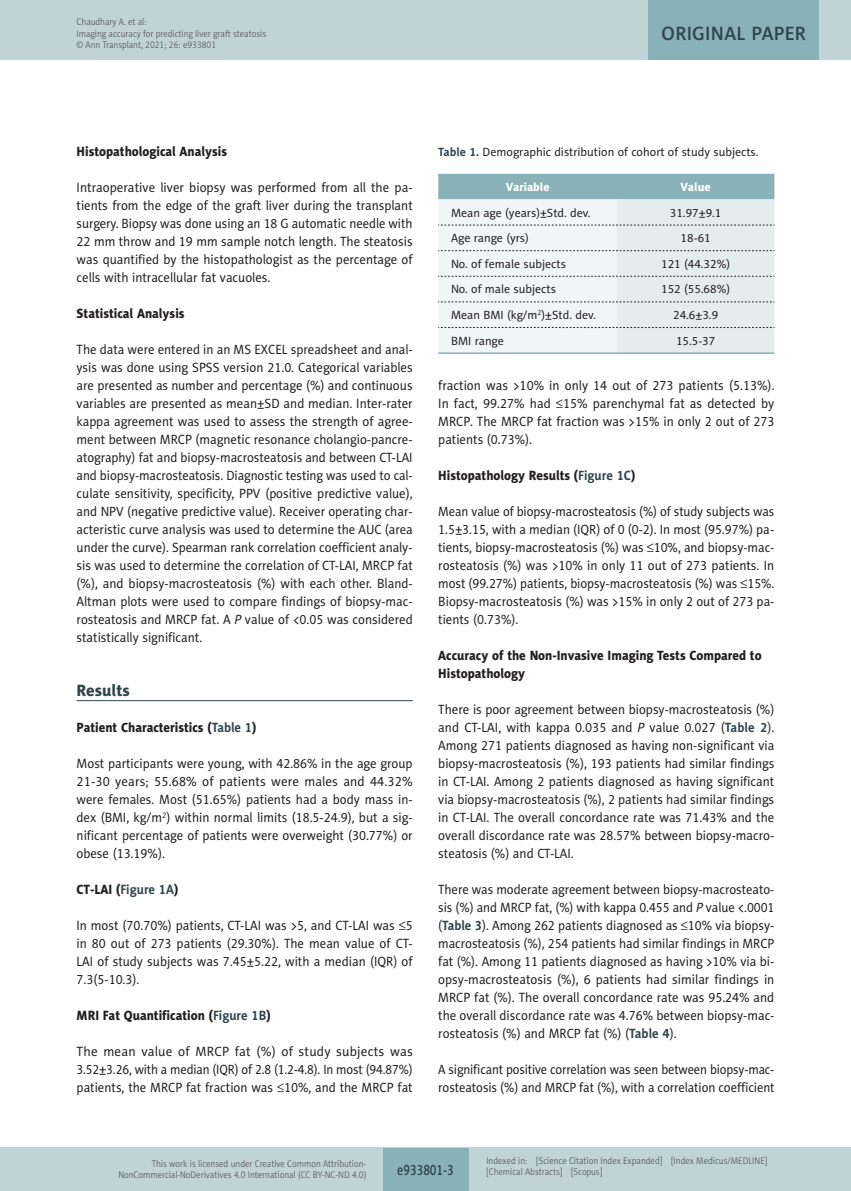
<style>
.page{position:relative;width:851px;height:1191px;background:#fff}
.page>*{position:absolute;margin:0;border:0;box-sizing:border-box;transform-origin:0 0}
.t1{font:19.5px "Naomi Sans EFN Medium";letter-spacing:.015em;color:#2f454b}
.AT_Headline_1{font:16.5px "Naomi Sans EFN Heavy";color:#2f454b}
.AT_e-PAGINA{font:15px "Naomi Sans EFN Medium";color:#2f454b;scale:.8 1}
.AT_Body{font:13.5px/18px "Naomi Sans EFN";color:#231f20;text-align:justify;scale:.95 1}
.AT_Body-2{font:13.5px/18px "Naomi Sans EFN";color:#231f20;text-align:justify;scale:.94 1}
.AT_Body-3{font:13.5px/18px "Naomi Sans EFN";color:#231f20;text-align:justify;scale:.93 1}
.AT_Body-4{font:13.5px/18px "Naomi Sans EFN";color:#231f20;text-align:justify;scale:.96 1}
.AT_Headline_2{font:13.5px/18px "Naomi Sans EFN Heavy";color:#231f20;scale:.95 1}
.AT_Body-5{font:13.5px/18px "Naomi Sans EFN";color:#231f20;text-align:justify}
.AT_Tabela_zawartosc{font:12px "Naomi Sans EFN";color:#231f20}
.AT_Tabela_tytul{font:12px "Naomi Sans EFN";color:#231f20}
.AT_Tabela_Head{font:12px "Naomi Sans EFN Heavy";color:#fff}
.AT_pagina_zywa{font:9.75px/11.2px "Naomi Sans EFN Light";color:#57585a;scale:.9 1}
.s1{font-style:italic}
.s2{font-family:"Naomi Sans EFN";font-weight:700;color:#2f454b}
.s3{font-family:"Standard Sym L"}
.s4{font-weight:700;color:#2f454b}
</style>
<div class="page">
<hr style="left:77px;top:700px;width:335px;height:1px;background:#2f454b">
<svg style="left:438px;top:174px;width:336px;height:178px"></svg>
<hr style="left:438px;top:352px;width:179px;height:2px;background:#89b1b8">
<hr style="left:617px;top:352px;width:157px;height:2px;background:#89b1b8">
<div style="left:0;top:1148px;width:850px;height:43px;background:#c0d3d7"></div>
<div style="left:383px;top:1147px;width:85px;height:43px;background:#89b1b8"></div>
<div style="left:0;top:0;width:850px;height:60px;background:#c0d3d7"></div>
<div style="left:648px;top:0;width:171px;height:60px;background:#89b1b8"></div>
<p class="AT_pagina_zywa" style="left:77px;top:16px;width:212px">Chaudhary A. et al:<br>Imaging accuracy for predicting liver graft steatosis</p>
<p class="AT_pagina_zywa" style="left:77px;top:39px;width:156px">© Ann Transplant, 2021; 26: e933801</p>
<h1 class="t1" style="left:661px;top:22px;width:146px">ORIGINAL PAPER</h1>
<p class="AT_Headline_2" style="left:77px;top:142px;width:160px">Histopathological Analysis</p>
<p class="AT_Body-4" style="left:77px;top:178px;width:351px">Intraoperative liver biopsy was performed from all the pa&shy;tients from the edge of the graft liver during the transplant surgery. Biopsy was done using an 18 G automatic needle with 22 mm throw and 19 mm sample notch length. The steatosis was quantified by the histopathologist as the percentage of cells with intracellular fat vacuoles.</p>
<p class="AT_Headline_2" style="left:77px;top:304px;width:115px">Statistical Analysis</p>
<p class="AT_Body" style="left:77px;top:340px;width:355px">The data were entered in an MS EXCEL spreadsheet and anal&shy;ysis was done using SPSS version 21.0. Categorical variables are presented as number and percentage (%) and continuous variables are presented as mean±SD and median. Inter-rater kappa agreement was used to assess the strength of agree&shy;ment between MRCP (magnetic resonance cholangio-pancre&shy;atography) fat and biopsy-macrosteatosis and between CT-LAI and biopsy-macrosteatosis. Diagnostic testing was used to cal&shy;culate sensitivity, specificity, PPV (positive predictive value), and NPV (negative predictive value). Receiver operating char&shy;acteristic curve analysis was used to determine the AUC (area under the curve). Spearman rank correlation coefficient analy&shy;sis was used to determine the correlation of CT-LAI, MRCP fat (%), and biopsy-macrosteatosis (%) with each other. Bland-Altman plots were used to compare findings of biopsy-mac&shy;rosteatosis and MRCP fat. A <span class="s1">P</span> value of &lt;0.05 was considered statistically significant.</p>
<p class="AT_Headline_1" style="left:77px;top:680px;width:55px">Results</p>
<p class="AT_Headline_2" style="left:77px;top:718px;width:191px">Patient Characteristics (<span class="s2">Table 1</span>)</p>
<p class="AT_Body" style="left:77px;top:754px;width:355px">Most participants were young, with 42.86% in the age group 21-30 years; 55.68% of patients were males and 44.32% were females. Most (51.65%) patients had a body mass in&shy;dex (BMI, kg/m<sup>2</sup>) within normal limits (18.5-24.9), but a sig&shy;nificant percentage of patients were overweight (30.77%) or obese (13.19%).</p>
<p class="AT_Headline_2" style="left:77px;top:880px;width:108px">CT-LAI (<span class="s2">Figure 1A</span>)</p>
<p class="AT_Body" style="left:77px;top:916px;width:355px">In most (70.70%) patients, CT-LAI was &gt;5, and CT-LAI was <span class="s3">£</span>5 in 80 out of 273 patients (29.30%). The mean value of CT-LAI of study subjects was 7.45±5.22, with a median (IQR) of 7.3(5-10.3).</p>
<p class="AT_Headline_2" style="left:77px;top:1006px;width:206px">MRI Fat Quantification (<span class="s2">Figure 1B</span>)</p>
<p class="AT_Body-5" style="left:77px;top:1042px;width:338px">The mean value of MRCP fat (%) of study subjects was 3.52±3.26, with a median (IQR) of 2.8 (1.2-4.8). In most (94.87%) patients, the MRCP fat fraction was <span class="s3">£</span>10%, and the MRCP fat</p>
<p class="AT_Tabela_tytul" style="left:438px;top:145px;width:322px"><span class="s4">Table 1.</span> Demographic distribution of cohort of study subjects.</p>
<p class="AT_Tabela_Head" style="left:505px;top:180px;width:45px">Variable</p>
<p class="AT_Tabela_Head" style="left:680px;top:180px;width:32px">Value</p>
<p class="AT_Tabela_zawartosc" style="left:451px;top:206px;width:141px">Mean age (years)±Std. dev.</p>
<p class="AT_Tabela_zawartosc" style="left:669px;top:206px;width:53px">31.97±9.1</p>
<p class="AT_Tabela_zawartosc" style="left:451px;top:231px;width:79px">Age range (yrs)</p>
<p class="AT_Tabela_zawartosc" style="left:680px;top:231px;width:32px">18-61</p>
<p class="AT_Tabela_zawartosc" style="left:451px;top:257px;width:116px">No. of female subjects</p>
<p class="AT_Tabela_zawartosc" style="left:661px;top:257px;width:71px">121 (44.32%)</p>
<p class="AT_Tabela_zawartosc" style="left:451px;top:282px;width:106px">No. of male subjects</p>
<p class="AT_Tabela_zawartosc" style="left:661px;top:282px;width:71px">152 (55.68%)</p>
<p class="AT_Tabela_zawartosc" style="left:451px;top:308px;width:146px">Mean BMI (kg/m<sup>2</sup>)±Std. dev.</p>
<p class="AT_Tabela_zawartosc" style="left:673px;top:308px;width:46px">24.6±3.9</p>
<p class="AT_Tabela_zawartosc" style="left:451px;top:334px;width:54px">BMI range</p>
<p class="AT_Tabela_zawartosc" style="left:676px;top:334px;width:41px">15.5-37</p>
<p class="AT_Body" style="left:438px;top:376px;width:355px">fraction was &gt;10% in only 14 out of 273 patients (5.13%).<br>In fact, 99.27% had <span class="s3">£</span>15% parenchymal fat as detected by MRCP. The MRCP fat fraction was &gt;15% in only 2 out of 273 patients (0.73%).</p>
<p class="AT_Headline_2" style="left:438px;top:466px;width:209px">Histopathology Results (<span class="s2">Figure 1C</span>)</p>
<p class="AT_Body-3" style="left:438px;top:502px;width:363px">Mean value of biopsy-macrosteatosis (%) of study subjects was 1.5±3.15, with a median (IQR) of 0 (0-2). In most (95.97%) pa&shy;tients, biopsy-macrosteatosis (%) was <span class="s3">£</span>10%, and biopsy-mac&shy;rosteatosis (%) was &gt;10% in only 11 out of 273 patients. In most (99.27%) patients, biopsy-macrosteatosis (%) was <span class="s3">£</span>15%.<br>Biopsy-macrosteatosis (%) was &gt;15% in only 2 out of 273 pa&shy;tients (0.73%).</p>
<p class="AT_Headline_2" style="left:438px;top:646px;width:342px">Accuracy of the Non-Invasive Imaging Tests Compared to<br>Histopathology</p>
<p class="AT_Body" style="left:438px;top:700px;width:355px">There is poor agreement between biopsy-macrosteatosis (%) and CT-LAI, with kappa 0.035 and <span class="s1">P</span> value 0.027 (<span class="s4">Table 2</span>).<br>Among 271 patients diagnosed as having non-significant via biopsy-macrosteatosis (%), 193 patients had similar findings in CT-LAI. Among 2 patients diagnosed as having significant via biopsy-macrosteatosis (%), 2 patients had similar findings in CT-LAI. The overall concordance rate was 71.43% and the overall discordance rate was 28.57% between biopsy-macro&shy;steatosis (%) and CT-LAI.</p>
<p class="AT_Body-2" style="left:438px;top:880px;width:359px">There was moderate agreement between biopsy-macrosteato&shy;sis (%) and MRCP fat, (%) with kappa 0.455 and <span class="s1">P</span> value &lt;.0001 (<span class="s4">Table 3</span>). Among 262 patients diagnosed as <span class="s3">£</span>10% via biopsy&shy;macrosteatosis (%), 254 patients had similar findings in MRCP fat (%). Among 11 patients diagnosed as having &gt;10% via bi&shy;opsy-macrosteatosis (%), 6 patients had similar findings in MRCP fat (%). The overall concordance rate was 95.24% and the overall discordance rate was 4.76% between biopsy-mac&shy;rosteatosis (%) and MRCP fat (%) (<span class="s4">Table 4</span>).</p>
<p class="AT_Body-3" style="left:438px;top:1060px;width:363px">A significant positive correlation was seen between biopsy-mac&shy;rosteatosis (%) and MRCP fat (%), with a correlation coefficient</p>
<p class="AT_pagina_zywa" style="left:118px;top:1158px;width:277px;text-align:right">This work is licensed under Creative Common Attribution-<br>NonCommercial-NoDerivatives 4.0 International (CC BY-NC-ND 4.0)</p>
<p class="AT_e-PAGINA" style="left:397px;top:1160px;width:72px">e933801-3</p>
<p class="AT_pagina_zywa" style="left:486px;top:1155px;width:313px">Indexed in: [Science Citation Index Expanded] [Index Medicus/MEDLINE] [Chemical Abstracts] [Scopus]</p>
</div>
